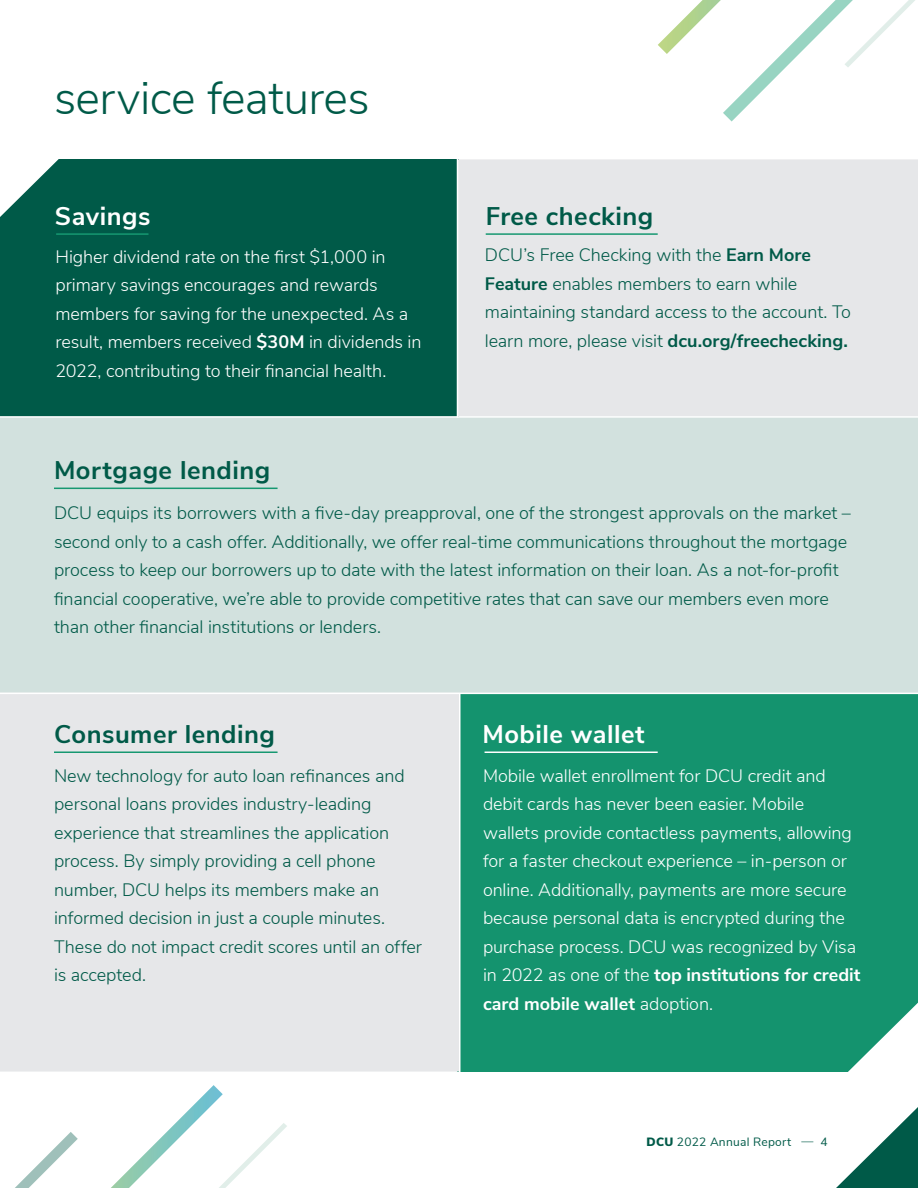
<style>
.page{position:relative;width:918px;height:1188px;background:#fff}
.page>*{position:absolute;margin:0;border:0;box-sizing:border-box;transform-origin:0 0}
.t1{font:300 46.5px "Nunito Sans";letter-spacing:-.015em;color:#005a48}
.t2{font:700 25.5px "Nunito Sans";letter-spacing:.02em;color:#005a48}
.t3{font:700 25.5px "Nunito Sans";letter-spacing:.02em;color:#fff}
.t4{font:300 18px/28.5px "Nunito Sans";letter-spacing:-.005em;color:#005a48}
.t5{font:300 18px/28.5px "Nunito Sans";letter-spacing:-.005em;color:#fff}
.t6{font:12px "Nunito Sans";letter-spacing:.02em;color:#005a48}
.s1{font-weight:700}
.s2{font-weight:900}
</style>
<div class="page">
<div style="left:0;top:416px;width:918px;height:277px;background:#d2e1de"></div>
<div style="left:458px;top:693px;width:460px;height:379px;background:#14936e"></div>
<div style="left:0;top:694px;width:459px;height:378px;background:#e6e7e9"></div>
<div style="left:0;top:159px;width:459px;height:258px;background:#005a48"></div>
<div style="left:458px;top:159px;width:460px;height:257px;background:#e6e7e9"></div>
<svg style="left:836px;top:1107px;width:82px;height:81px"></svg>
<hr style="left:459px;top:693px;width:1px;height:397px;background:#fff">
<svg style="left:848px;top:1003px;width:70px;height:69px"></svg>
<svg style="left:0;top:159px;width:59px;height:58px"></svg>
<hr style="left:56px;top:233px;width:92px;height:2px;background:#169871">
<hr style="left:54px;top:488px;width:224px;height:1px;background:#169871">
<hr style="left:54px;top:752px;width:224px;height:1px;background:#169871">
<hr style="left:486px;top:233px;width:172px;height:2px;background:#169871">
<hr style="left:485px;top:752px;width:173px;height:1px;background:#fff">
<svg style="left:658px;top:0;width:257px;height:122px"></svg>
<hr style="left:457px;top:148px;width:1px;height:270px;background:#fff">
<hr style="left:0;top:416px;width:918px;height:2px;background:#fff">
<hr style="left:0;top:693px;width:918px;height:1px;background:#fff">
<svg style="left:15px;top:1085px;width:272px;height:103px"></svg>
<h1 class="t1" style="left:54px;top:64px;width:317px">service features</h1>
<h2 class="t3" style="left:55px;top:197px;width:97px">Savings</h2>
<p class="t5" style="left:56px;top:241px;width:368px">Higher dividend rate on the first $1,000 in primary savings encourages and rewards members for saving for the unexpected. As a result, members received <span class="s1">$30M</span> in dividends in 2022, contributing to their financial health.</p>
<h2 class="t2" style="left:54px;top:452px;width:218px">Mortgage lending</h2>
<h2 class="t2" style="left:486px;top:197px;width:169px">Free checking</h2>
<p class="t4" style="left:485px;top:240px;width:368px">DCU’s Free Checking with the <span class="s1">Earn More Feature</span> enables members to earn while maintaining standard access to the account. To learn more, please visit <span class="s1">dcu.org/freechecking.</span></p>
<p class="t4" style="left:54px;top:497px;width:798px">DCU equips its borrowers with a five-day preapproval, one of the strongest approvals on the market – second only to a cash offer. Additionally, we offer real-time communications throughout the mortgage process to keep our borrowers up to date with the latest information on their loan. As a not-for-profit financial cooperative, we’re able to provide competitive rates that can save our members even more than other financial institutions or lenders.</p>
<h2 class="t2" style="left:54px;top:716px;width:222px">Consumer lending</h2>
<p class="t4" style="left:54px;top:760px;width:370px">New technology for auto loan refinances and personal loans provides industry-leading experience that streamlines the application process. By simply providing a cell phone number, DCU helps its members make an informed decision in just a couple minutes.<br>These do not impact credit scores until an offer is accepted.</p>
<h2 class="t3" style="left:482px;top:716px;width:164px">Mobile wallet</h2>
<p class="t5" style="left:483px;top:760px;width:379px">Mobile wallet enrollment for DCU credit and debit cards has never been easier. Mobile wallets provide contactless payments, allowing for a faster checkout experience – in-person or online. Additionally, payments are more secure because personal data is encrypted during the purchase process. DCU was recognized by Visa in 2022 as one of the <span class="s1">top institutions for credit card mobile wallet</span> adoption.</p>
<p class="t6" style="left:647px;top:1133px;width:183px"><span class="s2">DCU</span> 2022 Annual Report — 4</p>
</div>
